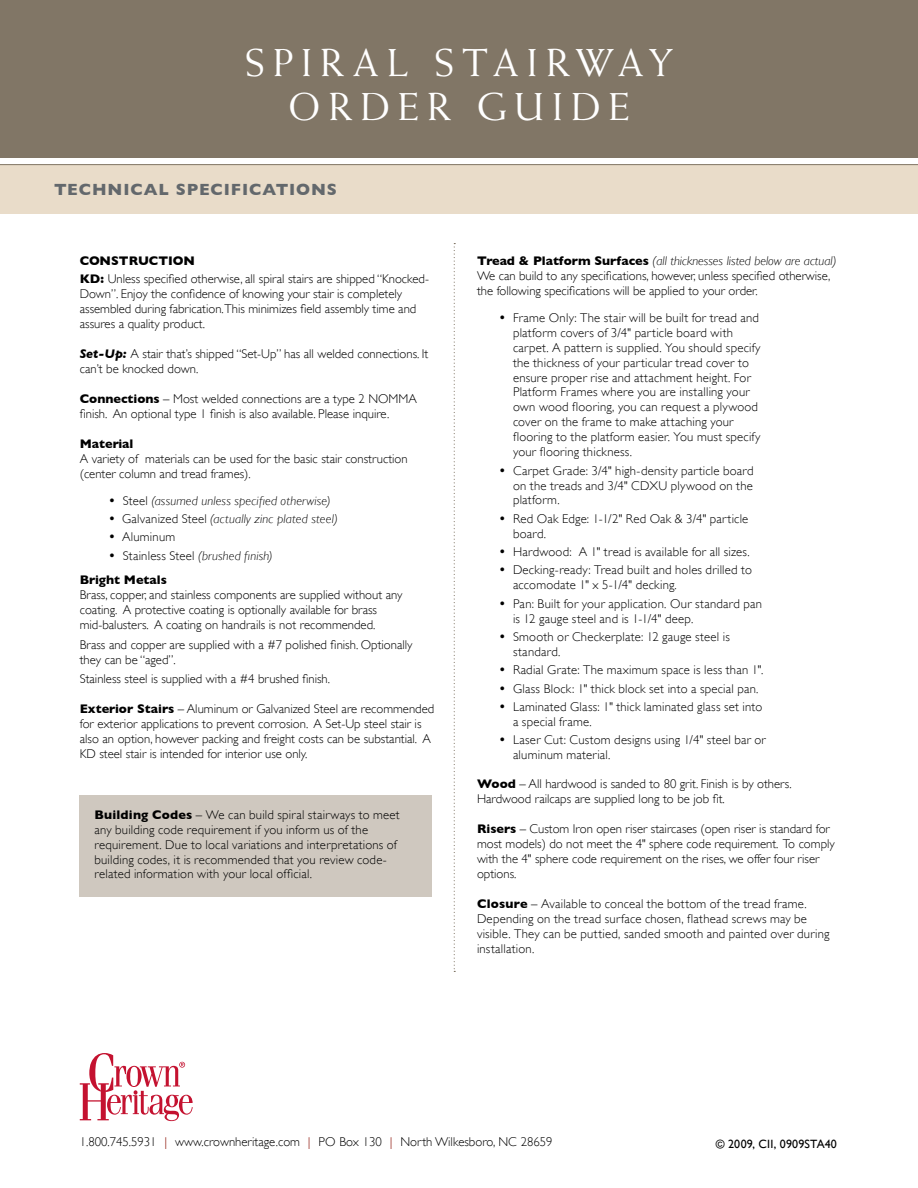
<style>
.page{position:relative;width:918px;height:1188px;background:#fff}
.page>*{position:absolute;margin:0;border:0;box-sizing:border-box;transform-origin:0 0}
.t1{font:39px/43.8px "Weiss";letter-spacing:.2em;color:#fff;text-align:center}
.t2{font:700 16.5px "Gill Sans";letter-spacing:.055em;color:#63686c}
.t3{font:300 12.75px/15px "Gill Sans";color:#000}
.t4{font:300 12.75px/15px "Gill Sans";letter-spacing:.02em;color:#000}
.t5{font:italic 300 12.75px "Gill Sans";letter-spacing:.015em;color:#000}
.t6{font:700 12.75px "Gill Sans";color:#000}
.t7{font:12px "Gill Sans";letter-spacing:.015em;color:#000}
.s1{font-weight:700}
.s2{font-weight:700;font-style:italic}
.s3{font-style:normal}
.s4{font-style:italic}
.s5{color:#8b0f04}
</style>
<div class="page">
<div style="left:80px;top:795px;width:352px;height:102px;background:#cfc8bf"></div>
<div style="left:0;top:165px;width:918px;height:49px;background:#e9dcc9"></div>
<hr style="left:0;top:164px;width:918px;height:1px;background:#817666">
<div style="left:0;top:0;width:918px;height:158px;background:#817666"></div>
<svg style="left:80px;top:1053px;width:113px;height:68px"></svg>
<svg style="left:454px;top:243px;width:1px;height:729px"></svg>
<h1 class="t1" style="left:245px;top:41px;width:430px">SPIRAL STAIRWAY<br>ORDER GUIDE</h1>
<p class="t2" style="left:54px;top:179px;width:248px">TECHNICAL SPECI FICATION</p>
<p class="t2" style="left:327px;top:179px;width:12px">S</p>
<p class="t3" style="left:80px;top:252px;width:351px;line-height:18px;text-indent:58px"><span class="s1">uction<br>KD:</span> Unless specified otherwise, all spiral stairs are shipped “Knocked-</p>
<p class="t3" style="left:80px;top:286px;width:338px">Down”. Enjoy the confidence of knowing your stair is completely assembled during fabrication.This minimizes field assembly time and assures a quality product.</p>
<p class="t3" style="left:80px;top:346px;width:350px"><span class="s2">Set-Up:</span> A stair that’s shipped “Set-Up” has all welded connections. It can’t be knocked down.</p>
<p class="t3" style="left:80px;top:391px;width:339px"><span class="s1">Connections</span> – Most welded connections are a type 2 NOMMA finish. An optional type 1 finish is also available. Please inquire.</p>
<p class="t6" style="left:80px;top:436px;width:55px">Material</p>
<p class="t3" style="left:80px;top:451px;width:329px">A variety of materials can be used for the basic stair construction (center column and tread frames).</p>
<p class="t6" style="left:80px;top:253px;width:42px">Constr</p>
<p class="t5" style="left:109px;top:493px;width:223px">• <span class="s3">Steel</span> (assumed unless specified otherwise)</p>
<p class="t5" style="left:109px;top:512px;width:230px">• <span class="s3">Galvanized Steel</span> (actually zinc plated steel)</p>
<p class="t3" style="left:109px;top:530px;width:68px">• Aluminum</p>
<p class="t5" style="left:109px;top:548px;width:165px">• <span class="s3">Stainless Steel</span> (brushed finish)</p>
<p class="t6" style="left:80px;top:573px;width:89px">Bright Metals</p>
<p class="t3" style="left:80px;top:588px;width:324px">Brass, copper, and stainless components are supplied without any coating. A protective coating is optionally available for brass mid-balusters. A coating on handrails is not recommended.</p>
<p class="t3" style="left:80px;top:637px;width:334px">Brass and copper are supplied with a #7 polished finish. Optionally they can be “aged”.</p>
<p class="t3" style="left:80px;top:671px;width:252px">Stainless steel is supplied with a #4 brushed finish.</p>
<p class="t3" style="left:80px;top:701px;width:356px"><span class="s1">Exterior Stairs</span> – Aluminum or Galvanized Steel are recommended for exterior applications to prevent corrosion. A Set-Up steel stair is also an option, however packing and freight costs can be substantial. A KD steel stair is intended for interior use only.</p>
<p class="t4" style="left:95px;top:807px;width:307px"><span class="s1">Building Codes</span> – We can build spiral stairways to meet any building code requirement if you inform us of the requirement. Due to local variations and interpretations of building codes, it is recommended that you review code&shy;related information with your local official.</p>
<p class="t3" style="left:477px;top:254px;width:361px"><span class="s1">Tread &amp; Platform Surfaces</span> <span class="s4">(all thicknesses listed below are actual)<br></span>We can build to any specifications, however, unless specified otherwise, the following specifications will be applied to your order.</p>
<p class="t4" style="left:513px;top:310px;width:249px;text-indent:-14px">• Frame Only: The stair will be built for tread and platform covers of 3/4" particle board with carpet. A pattern is supplied. You should specify the thickness of your particular tread cover to ensure proper rise and attachment height. For Platform Frames where you are installing your own wood flooring, you can request a plywood cover on the frame to make attaching your flooring to the platform easier. You must specify your flooring thickness.</p>
<p class="t3" style="left:513px;top:463px;width:242px;text-align:justify;text-indent:-14px">• Carpet Grade: 3/4" high-density particle board on the treads and 3/4" CDXU plywood on the platform.</p>
<p class="t3" style="left:513px;top:511px;width:237px;text-indent:-14px">• Red Oak Edge: 1-1/2" Red Oak &amp; 3/4" particle board.</p>
<p class="t4" style="left:500px;top:544px;width:252px">• Hardwood: A 1" tread is available for all sizes.</p>
<p class="t3" style="left:513px;top:563px;width:241px;text-indent:-14px">• Decking-ready: Tread built and holes drilled to accomodate 1" x 5-1/4" decking.</p>
<p class="t4" style="left:513px;top:596px;width:251px;text-indent:-14px">• Pan: Built for your application. Our standard pan is 12 gauge steel and is 1-1/4" deep.</p>
<p class="t4" style="left:513px;top:629px;width:218px;text-indent:-14px">• Smooth or Checkerplate: 12 gauge steel is standard.</p>
<p class="t4" style="left:500px;top:662px;width:266px">• Radial Grate: The maximum space is less than 1".</p>
<p class="t3" style="left:500px;top:681px;width:261px">• Glass Block: 1" thick block set into a special pan.</p>
<p class="t3" style="left:513px;top:699px;width:251px;text-indent:-14px">• Laminated Glass: 1" thick laminated glass set into a special frame.</p>
<p class="t4" style="left:513px;top:732px;width:254px;text-indent:-14px">• Laser Cut: Custom designs using 1/4" steel bar or aluminum material.</p>
<p class="t3" style="left:477px;top:777px;width:316px"><span class="s1">Wood</span> – All hardwood is sanded to 80 grit. Finish is by others.<br>Hardwood railcaps are supplied long to be job fit.</p>
<p class="t3" style="left:477px;top:821px;width:359px"><span class="s1">Risers</span> – Custom Iron open riser staircases (open riser is standard for most models) do not meet the 4" sphere code requirement. To comply with the 4" sphere code requirement on the rises, we offer four riser options.</p>
<p class="t4" style="left:477px;top:896px;width:354px"><span class="s1">Closure</span> – Available to conceal the bottom of the tread frame.<br>Depending on the tread surface chosen, flathead screws may be visible. They can be puttied, sanded smooth and painted over during installation.</p>
<p class="t3" style="left:80px;top:1135px;width:474px">1.800.745.5931 <span class="s5">|</span> www.crownheritage.com <span class="s5">|</span> PO Box 130 <span class="s5">|</span> North Wilkesboro, NC 28659</p>
<p class="t7" style="left:716px;top:1136px;width:123px">© 2009, CII, 0909STA40</p>
</div>
